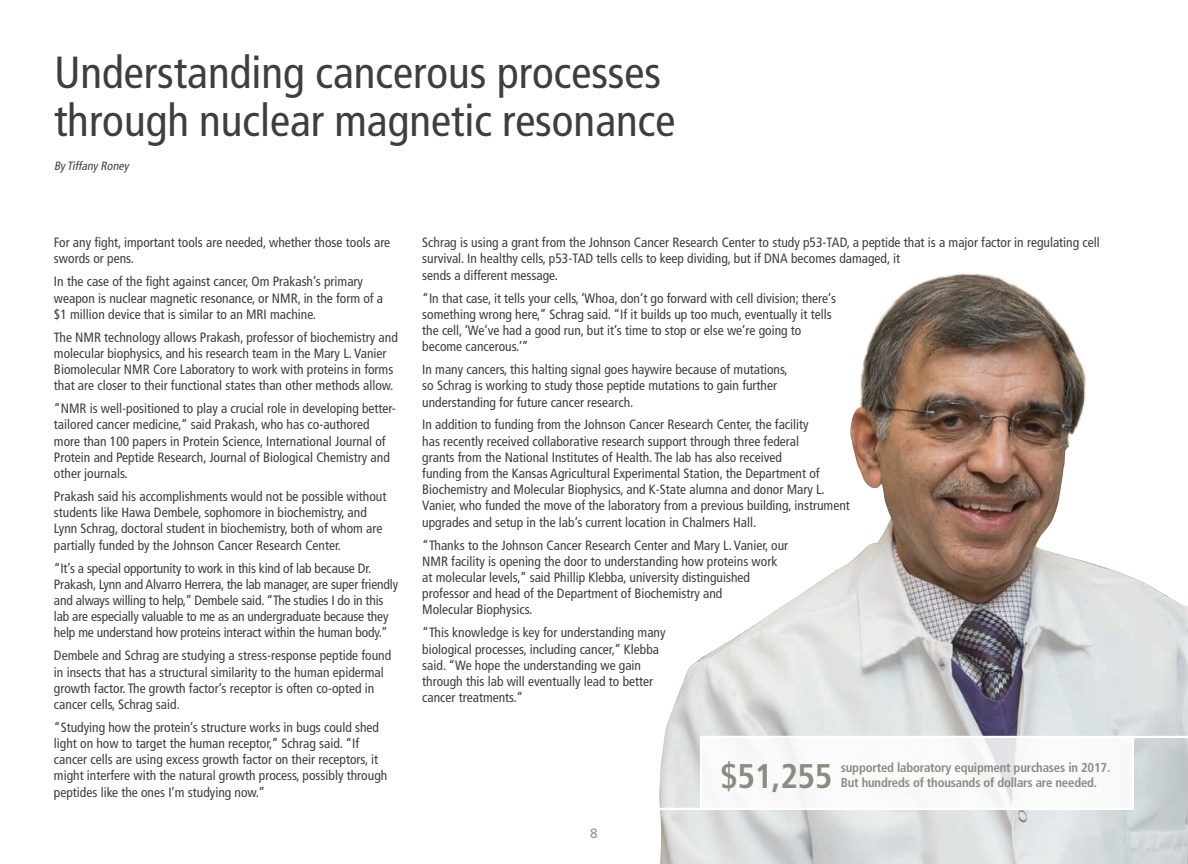
<style>
.page{position:relative;width:1188px;height:864px;background:#fff}
.page>*{position:absolute;margin:0;border:0;box-sizing:border-box;transform-origin:0 0}
.title_1{font:condensed 45px/48px "Frutiger LT Std";color:#3e3e3f}
.body_text{font:700 condensed 34.2px "Frutiger LT Std";color:#8b8c80}
.body_text-2{font:condensed 13.5px/16.2px "Frutiger LT Std";color:#3e3e3f}
.t1{font:13.5px "Frutiger LT Std";color:#939598}
.body_text-3{font:700 condensed 12.9px "Frutiger LT Std";letter-spacing:-.015em;color:#8b8c80}
.writer{font:italic condensed 12px "Frutiger LT Std";color:#3e3e3f}
</style>
<div class="page">
<img style="left:659px;top:273px;width:529px;height:591px">
<div style="left:701px;top:737px;width:432px;height:72px;background:#fff"></div>
<hr style="left:1133px;top:736px;width:55px;height:2px;background:#fff">
<hr style="left:653px;top:808px;width:48px;height:2px;background:#fff">
<p class="title_1" style="left:54px;top:48px;width:623px">Understanding cancerous processes through nuclear magnetic resonance</p>
<p class="writer" style="left:54px;top:159px;width:76px">By Tiffany Roney</p>
<p class="body_text-2" style="left:54px;top:235px;width:338px">For any fight, important tools are needed, whether those tools are swords or pens.</p>
<p class="body_text-2" style="left:54px;top:274px;width:331px">In the case of the fight against cancer, Om Prakash’s primary weapon is nuclear magnetic resonance, or NMR, in the form of a $1 million device that is similar to an MRI machine.</p>
<p class="body_text-2" style="left:54px;top:329px;width:345px">The NMR technology allows Prakash, professor of biochemistry and molecular biophysics, and his research team in the Mary L. Vanier Biomolecular NMR Core Laboratory to work with proteins in forms that are closer to their functional states than other methods allow.</p>
<p class="body_text-2" style="left:54px;top:401px;width:343px">“NMR is well-positioned to play a crucial role in developing better&shy;tailored cancer medicine,” said Prakash, who has co-authored more than 100 papers in Protein Science, International Journal of Protein and Peptide Research, Journal of Biological Chemistry and other journals.</p>
<p class="body_text-2" style="left:54px;top:488px;width:334px">Prakash said his accomplishments would not be possible without students like Hawa Dembele, sophomore in biochemistry, and Lynn Schrag, doctoral student in biochemistry, both of whom are partially funded by the Johnson Cancer Research Center.</p>
<p class="body_text-2" style="left:54px;top:560px;width:346px">“It’s a special opportunity to work in this kind of lab because Dr.<br>Prakash, Lynn and Alvarro Herrera, the lab manager, are super friendly and always willing to help,” Dembele said. “The studies I do in this lab are especially valuable to me as an undergraduate because they help me understand how proteins interact within the human body.”</p>
<p class="body_text-2" style="left:54px;top:648px;width:339px">Dembele and Schrag are studying a stress-response peptide found in insects that has a structural similarity to the human epidermal growth factor. The growth factor’s receptor is often co-opted in cancer cells, Schrag said.</p>
<p class="body_text-2" style="left:54px;top:719px;width:335px">“Studying how the protein’s structure works in bugs could shed light on how to target the human receptor,” Schrag said. “If cancer cells are using excess growth factor on their receptors, it might interfere with the natural growth process, possibly through peptides like the ones I’m studying now.”</p>
<p class="body_text-2" style="left:422px;top:235px;width:679px">Schrag is using a grant from the Johnson Cancer Research Center to study p53-TAD, a peptide that is a major factor in regulating cell survival. In healthy cells, p53-TAD tells cells to keep dividing, but if DNA becomes damaged, it<br>sends a different message.</p>
<p class="body_text-2" style="left:422px;top:290px;width:415px">“In that case, it tells your cells, ‘Whoa, don’t go forward with cell division; there’s something wrong here,” Schrag said. “If it builds up too much, eventually it tells the cell, ‘We’ve had a good run, but it’s time to stop or else we’re going to become cancerous.’”</p>
<p class="body_text-2" style="left:422px;top:361px;width:367px">In many cancers, this halting signal goes haywire because of mutations, so Schrag is working to study those peptide mutations to gain further understanding for future cancer research.</p>
<p class="body_text-2" style="left:422px;top:417px;width:429px">In addition to funding from the Johnson Cancer Research Center, the facility<br>has recently received collaborative research support through three federal<br>grants from the National Institutes of Health. The lab has also received<br>funding from the Kansas Agricultural Experimental Station, the Department of Biochemistry and Molecular Biophysics, and K-State alumna and donor Mary L.<br>Vanier, who funded the move of the laboratory from a previous building, instrument upgrades and setup in the lab’s current location in Chalmers Hall.</p>
<p class="body_text-2" style="left:422px;top:537px;width:367px">“Thanks to the Johnson Cancer Research Center and Mary L. Vanier, our NMR facility is opening the door to understanding how proteins work at molecular levels,” said Phillip Klebba, university distinguished professor and head of the Department of Biochemistry and<br>Molecular Biophysics.</p>
<p class="body_text-2" style="left:422px;top:625px;width:245px">“This knowledge is key for understanding many biological processes, including cancer,” Klebba said. “We hope the understanding we gain through this lab will eventually lead to better cancer treatments.”</p>
<p class="t1" style="left:590px;top:826px;width:9px">8</p>
<p class="body_text" style="left:720px;top:756px;width:114px">$51,255</p>
<p class="body_text-3" style="left:841px;top:760px;width:271px">supported laboratory equipment purchases in 2017.</p>
<p class="body_text-3" style="left:841px;top:775px;width:258px">But hundreds of thousands of dollars are needed.</p>
</div>
